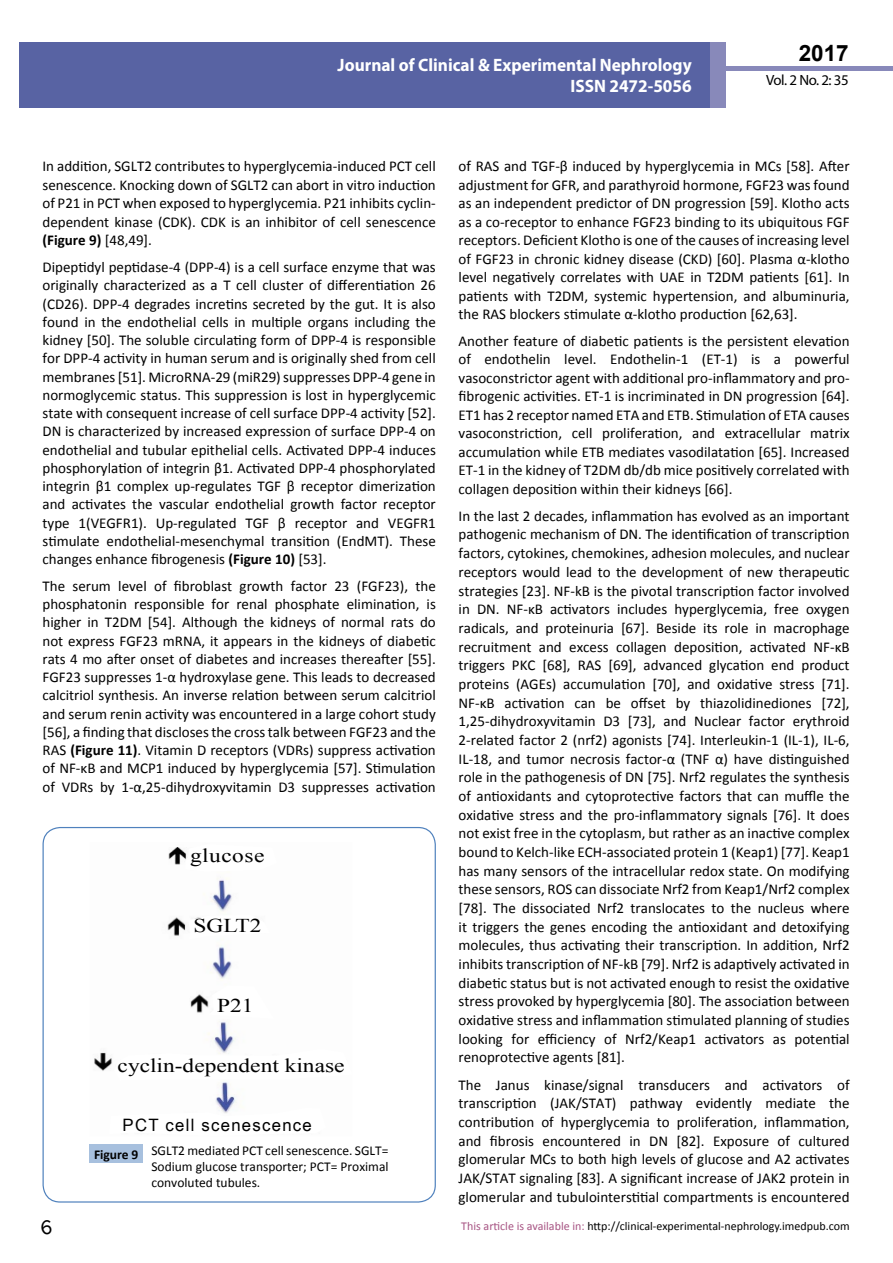
<style>
.page{position:relative;width:893px;height:1263px;background:#fff}
.page>*{position:absolute;margin:0;border:0;box-sizing:border-box;transform-origin:0 0}
.t1{font:25.5px "Tunga";color:#000}
.t2{font:700 22.5px "Arial";color:#000}
.t3{font:19.5px "Times New Roman";color:#000;scale:1.2 1}
.t4{font:19.5px "Times New Roman";letter-spacing:.02em;color:#000;scale:1.2 1}
.t5{font:700 18px/21.6px "Myriad Pro";color:#fff;text-align:right;scale:.96 1}
.t6{font:17.1px "Arial Narrow";letter-spacing:.06em;color:#000;scale:1.2 1}
.t7{font:15px/18.6px "Calibri";color:#000;text-align:justify}
.t8{font:14.85px "Myriad Pro";letter-spacing:-.03em;color:#000}
.t9{font:13.5px/16.2px "Calibri";color:#000;text-align:justify}
.t10{font:12px "Calibri";color:#000}
.s1{font-weight:700}
.s2{color:#a75483}
</style>
<div class="page">
<div style="left:722px;top:66px;width:171px;height:5px;background:#8889ba"></div>
<div style="left:19px;top:42px;width:706px;height:66px;background:#5863a3"></div>
<div style="left:710px;top:42px;width:15px;height:66px;background:#8889ba"></div>
<img style="left:94px;top:847px;width:142px;height:260px">
<svg style="left:219px;top:1107px;width:12px;height:6px"></svg>
<svg style="left:114px;top:1049px;width:122px;height:32px"></svg>
<svg style="left:208px;top:985px;width:28px;height:34px"></svg>
<svg style="left:188px;top:914px;width:48px;height:26px"></svg>
<svg style="left:185px;top:847px;width:51px;height:25px"></svg>
<div style="left:90px;top:1144px;width:53px;height:19px;background:#a7c0de"></div>
<p class="t5" style="left:338px;top:53px;width:370px">Journal of Clinical &amp; Experimental Nephrology<br>ISSN 2472-5056</p>
<h2 class="t2" style="left:799px;top:38px;width:52px">2017</h2>
<p class="t8" style="left:766px;top:71px;width:84px">Vol. 2 No. 2: 35</p>
<p class="t7" style="left:43px;top:157px;width:395px">In addition, SGLT2 contributes to hyperglycemia-induced PCT cell senescence. Knocking down of SGLT2 can abort in vitro induction of P21 in PCT when exposed to hyperglycemia. P21 inhibits cyclin&shy;dependent kinase (CDK). CDK is an inhibitor of cell senescence <span class="s1">(Figure 9)</span> [48,49].</p>
<p class="t7" style="left:43px;top:258px;width:395px">Dipeptidyl peptidase-4 (DPP-4) is a cell surface enzyme that was originally characterized as a T cell cluster of differentiation 26 (CD26). DPP-4 degrades incretins secreted by the gut. It is also found in the endothelial cells in multiple organs including the kidney [50]. The soluble circulating form of DPP-4 is responsible for DPP-4 activity in human serum and is originally shed from cell membranes [51]. MicroRNA-29 (miR29) suppresses DPP-4 gene in normoglycemic status. This suppression is lost in hyperglycemic state with consequent increase of cell surface DPP-4 activity [52].<br>DN is characterized by increased expression of surface DPP-4 on endothelial and tubular epithelial cells. Activated DPP-4 induces phosphorylation of integrin β1. Activated DPP-4 phosphorylated integrin β1 complex up-regulates TGF β receptor dimerization and activates the vascular endothelial growth factor receptor type 1(VEGFR1). Up-regulated TGF β receptor and VEGFR1 stimulate endothelial-mesenchymal transition (EndMT). These changes enhance fibrogenesis <span class="s1">(Figure 10)</span> [53].</p>
<p class="t7" style="left:43px;top:577px;width:395px">The serum level of fibroblast growth factor 23 (FGF23), the phosphatonin responsible for renal phosphate elimination, is higher in T2DM [54]. Although the kidneys of normal rats do not express FGF23 mRNA, it appears in the kidneys of diabetic rats 4 mo after onset of diabetes and increases thereafter [55].<br>FGF23 suppresses 1-α hydroxylase gene. This leads to decreased calcitriol synthesis. An inverse relation between serum calcitriol and serum renin activity was encountered in a large cohort study [56], a finding that discloses the cross talk between FGF23 and the RAS <span class="s1">(Figure 11)</span>. Vitamin D receptors (VDRs) suppress activation of NF-κB and MCP1 induced by hyperglycemia [57]. Stimulation of VDRs by 1-α,25-dihydroxyvitamin D3 suppresses activation</p>
<h3 class="t4" style="left:190px;top:842px;width:63px">glucose</h3>
<h3 class="t3" style="left:193px;top:913px;width:58px">SGLT2</h3>
<h3 class="t3" style="left:217px;top:992px;width:32px">P21</h3>
<h3 class="t3" style="left:118px;top:1052px;width:191px">cyclin-dependent kinase</h3>
<p class="t6" style="left:123px;top:1112px;width:159px">PCT cell scenescence</p>
<p class="t9" style="left:151px;top:1142px;width:239px;text-indent:-57px"><span class="s1">Figure 9</span> SGLT2 mediated PCT cell senescence. SGLT= Sodium glucose transporter; PCT= Proximal convoluted tubules.</p>
<p class="t7" style="left:459px;top:157px;width:393px">of RAS and TGF-β induced by hyperglycemia in MCs [58]. After adjustment for GFR, and parathyroid hormone, FGF23 was found as an independent predictor of DN progression [59]. Klotho acts as a co-receptor to enhance FGF23 binding to its ubiquitous FGF receptors. Deficient Klotho is one of the causes of increasing level of FGF23 in chronic kidney disease (CKD) [60]. Plasma α-klotho level negatively correlates with UAE in T2DM patients [61]. In patients with T2DM, systemic hypertension, and albuminuria, the RAS blockers stimulate α-klotho production [62,63].</p>
<p class="t7" style="left:459px;top:332px;width:393px">Another feature of diabetic patients is the persistent elevation of endothelin level. Endothelin-1 (ET-1) is a powerful vasoconstrictor agent with additional pro-inflammatory and pro&shy;fibrogenic activities. ET-1 is incriminated in DN progression [64].<br>ET1 has 2 receptor named ETA and ETB. Stimulation of ETA causes vasoconstriction, cell proliferation, and extracellular matrix accumulation while ETB mediates vasodilatation [65]. Increased ET-1 in the kidney of T2DM db/db mice positively correlated with collagen deposition within their kidneys [66].</p>
<p class="t7" style="left:459px;top:507px;width:393px">In the last 2 decades, inflammation has evolved as an important pathogenic mechanism of DN. The identification of transcription factors, cytokines, chemokines, adhesion molecules, and nuclear receptors would lead to the development of new therapeutic strategies [23]. NF-kB is the pivotal transcription factor involved in DN. NF-κB activators includes hyperglycemia, free oxygen radicals, and proteinuria [67]. Beside its role in macrophage recruitment and excess collagen deposition, activated NF-κB triggers PKC [68], RAS [69], advanced glycation end product proteins (AGEs) accumulation [70], and oxidative stress [71].<br>NF-κB activation can be offset by thiazolidinediones [72], 1,25-dihydroxyvitamin D3 [73], and Nuclear factor erythroid 2-related factor 2 (nrf2) agonists [74]. Interleukin-1 (IL-1), IL-6, IL-18, and tumor necrosis factor-α (TNF α) have distinguished role in the pathogenesis of DN [75]. Nrf2 regulates the synthesis of antioxidants and cytoprotective factors that can muffle the oxidative stress and the pro-inflammatory signals [76]. It does not exist free in the cytoplasm, but rather as an inactive complex bound to Kelch-like ECH-associated protein 1 (Keap1) [77]. Keap1 has many sensors of the intracellular redox state. On modifying these sensors, ROS can dissociate Nrf2 from Keap1/Nrf2 complex [78]. The dissociated Nrf2 translocates to the nucleus where it triggers the genes encoding the antioxidant and detoxifying molecules, thus activating their transcription. In addition, Nrf2 inhibits transcription of NF-kB [79]. Nrf2 is adaptively activated in diabetic status but is not activated enough to resist the oxidative stress provoked by hyperglycemia [80]. The association between oxidative stress and inflammation stimulated planning of studies looking for efficiency of Nrf2/Keap1 activators as potential renoprotective agents [81].</p>
<p class="t7" style="left:459px;top:1075px;width:393px">The Janus kinase/signal transducers and activators of transcription (JAK/STAT) pathway evidently mediate the contribution of hyperglycemia to proliferation, inflammation, and fibrosis encountered in DN [82]. Exposure of cultured glomerular MCs to both high levels of glucose and A2 activates JAK/STAT signaling [83]. A significant increase of JAK2 protein in glomerular and tubulointerstitial compartments is encountered</p>
<h1 class="t1" style="left:40px;top:1210px;width:14px">6</h1>
<p class="t10" style="left:461px;top:1218px;width:390px"><span class="s2">This article is available in:</span> http://clinical-experimental-nephrology.imedpub.com</p>
</div>
